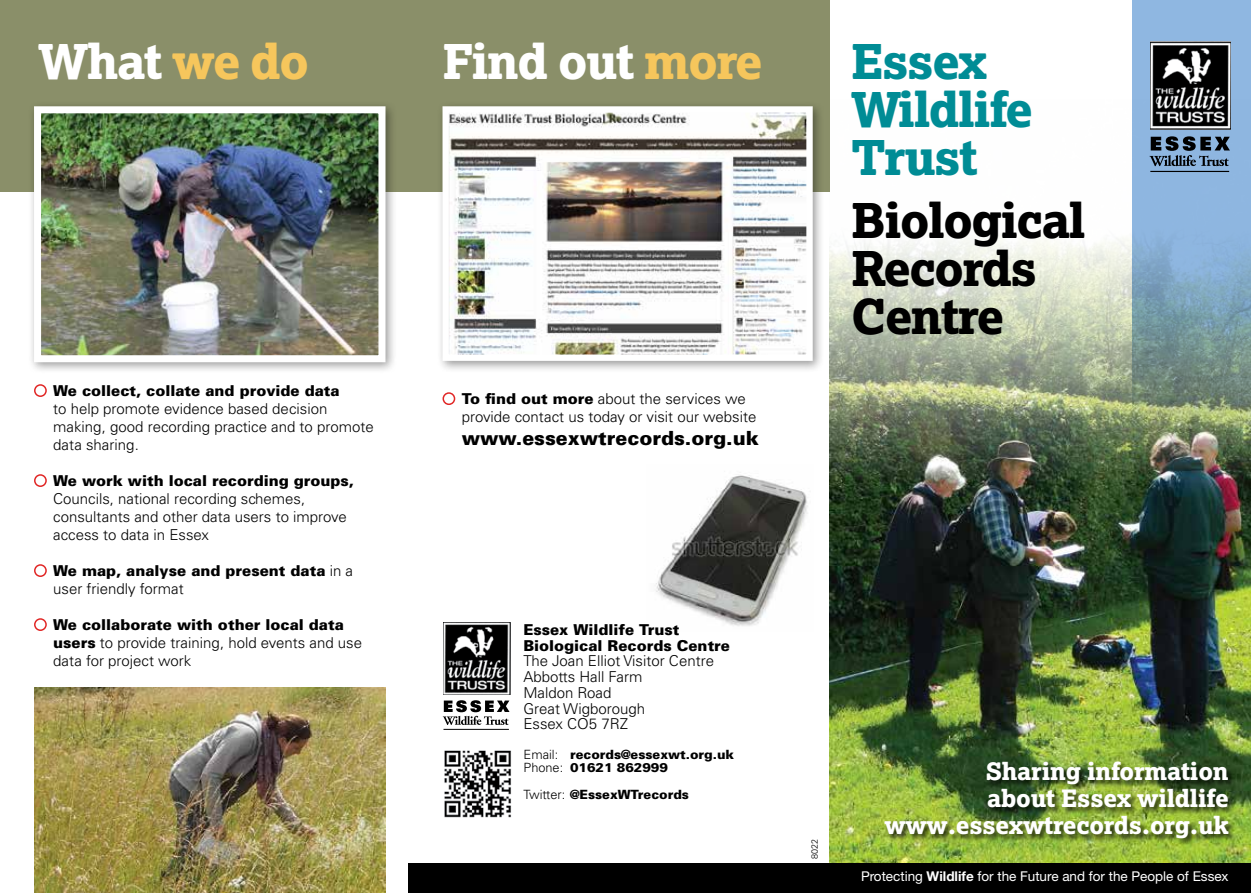
<style>
.page{position:relative;width:1251px;height:893px;background:#fff}
.page>*{position:absolute;margin:0;border:0;box-sizing:border-box;transform-origin:0 0}
.t1{font:800 48px/48px "Lexia";letter-spacing:-.03em;color:#000}
.t2{font:800 48px "Lexia";letter-spacing:-.03em;color:#fff}
.t3{font:800 48px/48px "Lexia";letter-spacing:-.03em;color:#008c95}
.t4{font:800 24px/27px "Lexia";letter-spacing:-.01em;color:#fff;text-align:right}
.t5{font:900 19.5px "Univers";color:#000}
.t6{font:300 15px/18px "Univers";color:#000}
.t7{font:900 15px/18px "Univers";color:#000}
.t8{font:13.5px "Helvetica Neue";color:#fff}
.t9{font:900 12.75px/13.5px "Univers";color:#000}
.t10{font:300 9px "Univers";color:#000}
.s1{color:#f6c65c}
.s2{font-weight:300}
.s3{font-weight:900}
.s4{font-weight:700}
</style>
<div class="page">
<img style="left:656px;top:475px;width:152px;height:151px">
<div style="left:0;top:0;width:829px;height:191px;background:#8a8f69"></div>
<img style="left:829px;top:100px;width:421px;height:763px">
<img style="left:1131px;top:0;width:119px;height:504px">
<div style="left:408px;top:863px;width:842px;height:30px;background:#000"></div>
<img style="left:1149px;top:42px;width:81px;height:87px">
<svg style="left:1149px;top:136px;width:80px;height:30px;background:#536a83"></svg>
<hr style="left:1150px;top:171px;width:78px;height:1px;background:#000">
<div style="left:34px;top:384px;width:13px;height:13px;border:2px solid #e12726;border-radius:50%"></div>
<div style="left:34px;top:474px;width:13px;height:13px;border:2px solid #e12726;border-radius:50%"></div>
<div style="left:34px;top:564px;width:13px;height:13px;border:2px solid #e12726;border-radius:50%"></div>
<div style="left:34px;top:618px;width:13px;height:13px;border:2px solid #e12726;border-radius:50%"></div>
<div style="left:442px;top:392px;width:13px;height:13px;border:2px solid #e12726;border-radius:50%"></div>
<img style="left:444px;top:750px;width:67px;height:68px">
<img style="left:443px;top:622px;width:67px;height:73px">
<svg style="left:443px;top:700px;width:66px;height:25px"></svg>
<hr style="left:443px;top:729px;width:66px;height:1px;background:#000">
<div style="left:883px;top:761px;width:352px;height:85px;background:#000;opacity:.75"></div>
<div style="left:28px;top:100px;width:369px;height:274px;background:#000;opacity:.4"></div>
<img style="left:30px;top:103px;width:359px;height:263px">
<div style="left:436px;top:100px;width:388px;height:273px;background:#000;opacity:.4"></div>
<img style="left:439px;top:103px;width:376px;height:261px">
<img style="left:34px;top:688px;width:351px;height:205px">
<h1 class="t2" style="left:38px;top:30px;width:272px">What <span class="s1">we do</span></h1>
<h1 class="t2" style="left:442px;top:30px;width:321px">Find out <span class="s1">more</span></h1>
<p class="t7" style="left:53px;top:382px;width:288px">We collect, collate and provide data</p>
<p class="t6" style="left:53px;top:400px;width:322px">to help promote evidence based decision making, good recording practice and to promote data sharing.</p>
<p class="t7" style="left:53px;top:472px;width:302px">We work with local recording groups,</p>
<p class="t6" style="left:53px;top:490px;width:295px">Councils, national recording schemes, consultants and other data users to improve access to data in Essex</p>
<p class="t7" style="left:53px;top:562px;width:301px">We map, analyse and present data <span class="s2">in a user friendly format</span></p>
<p class="t6" style="left:53px;top:616px;width:310px"><span class="s3">We collaborate with other local data users</span> to provide training, hold events and use data for project work</p>
<p class="t6" style="left:461px;top:390px;width:296px"><span class="s3">To find out more</span> about the services we provide contact us today or visit our website</p>
<h3 class="t5" style="left:461px;top:426px;width:298px">www.essexwtrecords.org.uk</h3>
<p class="t7" style="left:523px;top:622px;width:208px;line-height:15.8px">Essex Wildlife Trust<br>Biological Records Centre</p>
<p class="t6" style="left:523px;top:653px;width:192px;line-height:15.8px">The Joan Elliot Visitor Centre<br>Abbotts Hall Farm<br>Maldon Road<br>Great Wigborough<br>Essex CO5 7RZ</p>
<p class="t9" style="left:523px;top:747px;width:212px"><span class="s2">Email:</span> records@essexwt.org.uk<br><span class="s2">Phone:</span> 01621 862999</p>
<p class="t9" style="left:523px;top:788px;width:167px"><span class="s2">Twitter:</span> @EssexWTrecords</p>
<h1 class="t3" style="left:850px;top:36px;width:183px">Essex<br>Wildlife<br>Trust</h1>
<h1 class="t1" style="left:850px;top:196px;width:236px">Biological<br>Records<br>Centre</h1>
<p class="t10" style="left:809px;top:858px;width:22px;rotate:-90deg">8022</p>
<h2 class="t4" style="left:884px;top:758px;width:345px">Sharing information<br>about Essex wildlife www.essexwtrecords.org.uk</h2>
<p class="t8" style="left:860px;top:868px;width:369px">Protecting <span class="s4">Wildlife</span> for the Future and for the People of Essex</p>
</div>
